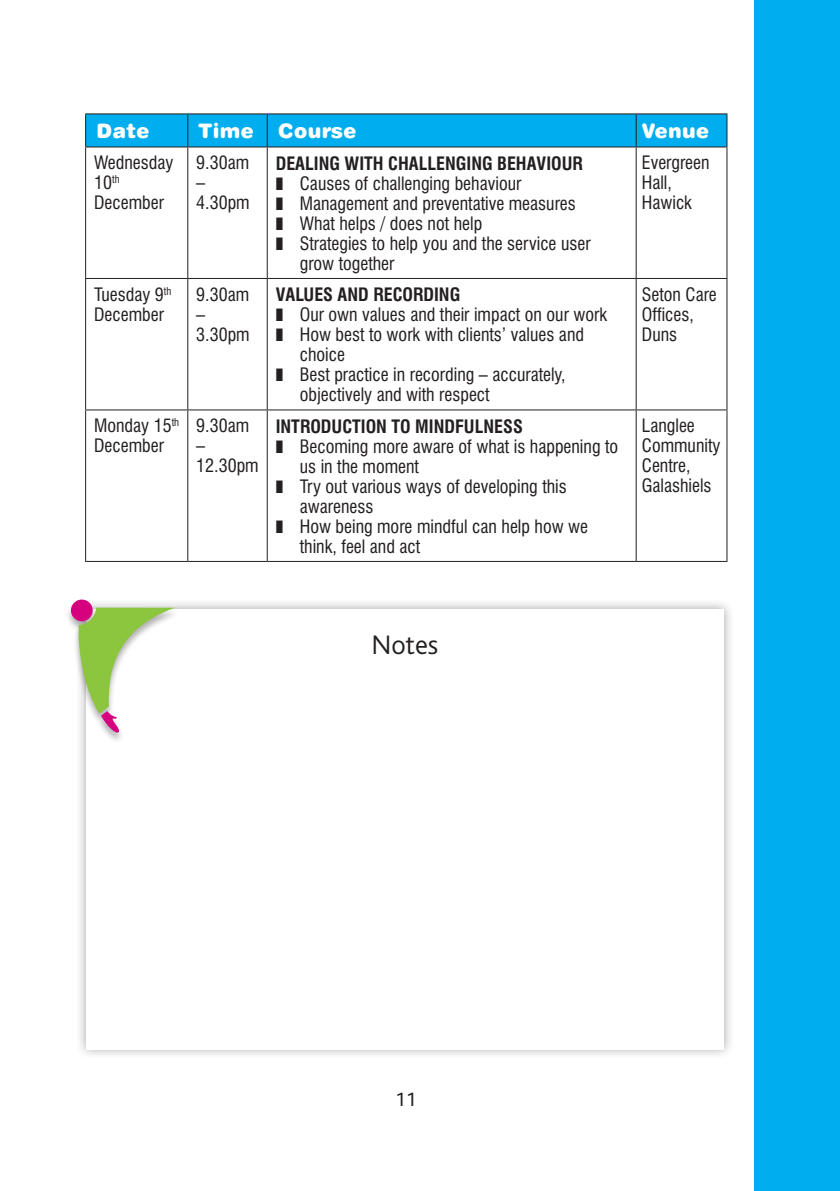
<style>
.page{position:relative;width:840px;height:1191px;background:#fff}
.page>*{position:absolute;margin:0;border:0;box-sizing:border-box;transform-origin:0 0}
.t1{font:300 28px "Bliss";letter-spacing:-.005em;color:#231f20}
.t2{font:20px "Swiss 721 BT Black Rounded";letter-spacing:.02em;color:#fff}
.t3{font:20px "Bliss";color:#231f20}
.t4{font:condensed 18px/20px "Swiss 721 BT";color:#231f20}
.t5{font:700 condensed 18px "Swiss 721 BT";color:#231f20}
</style>
<div class="page">
<div style="left:754px;top:0;width:85px;height:1191px;background:#00aeef"></div>
<div style="left:86px;top:114px;width:640px;height:32px;background:#00aeef"></div>
<hr style="left:726px;top:147px;width:1px;height:131px;background:#231f20">
<hr style="left:726px;top:279px;width:1px;height:130px;background:#231f20">
<hr style="left:85px;top:278px;width:103px;height:1px;background:#231f20">
<hr style="left:188px;top:278px;width:79px;height:1px;background:#231f20">
<hr style="left:267px;top:278px;width:368px;height:1px;background:#231f20">
<hr style="left:635px;top:278px;width:92px;height:1px;background:#231f20">
<hr style="left:85px;top:409px;width:103px;height:1px;background:#231f20">
<hr style="left:188px;top:409px;width:79px;height:1px;background:#231f20">
<hr style="left:267px;top:409px;width:368px;height:1px;background:#231f20">
<hr style="left:635px;top:409px;width:92px;height:1px;background:#231f20">
<hr style="left:85px;top:113px;width:103px;height:1px;background:#231f20">
<hr style="left:85px;top:114px;width:1px;height:32px;background:#231f20">
<hr style="left:85px;top:146px;width:103px;height:1px;background:#231f20">
<hr style="left:85px;top:561px;width:103px;height:1px;background:#231f20">
<hr style="left:188px;top:561px;width:79px;height:1px;background:#231f20">
<hr style="left:267px;top:561px;width:368px;height:1px;background:#231f20">
<hr style="left:635px;top:561px;width:92px;height:1px;background:#231f20">
<hr style="left:188px;top:113px;width:79px;height:1px;background:#231f20">
<hr style="left:187px;top:114px;width:1px;height:32px;background:#231f20">
<hr style="left:85px;top:147px;width:1px;height:131px;background:#231f20">
<hr style="left:188px;top:146px;width:79px;height:1px;background:#231f20">
<hr style="left:187px;top:147px;width:1px;height:131px;background:#231f20">
<hr style="left:266px;top:147px;width:1px;height:131px;background:#231f20">
<hr style="left:635px;top:147px;width:1px;height:131px;background:#231f20">
<hr style="left:85px;top:279px;width:1px;height:130px;background:#231f20">
<hr style="left:187px;top:279px;width:1px;height:130px;background:#231f20">
<hr style="left:266px;top:279px;width:1px;height:130px;background:#231f20">
<hr style="left:635px;top:279px;width:1px;height:130px;background:#231f20">
<hr style="left:267px;top:113px;width:368px;height:1px;background:#231f20">
<hr style="left:266px;top:114px;width:1px;height:32px;background:#231f20">
<hr style="left:267px;top:146px;width:368px;height:1px;background:#231f20">
<hr style="left:85px;top:410px;width:1px;height:151px;background:#231f20">
<hr style="left:187px;top:410px;width:1px;height:151px;background:#231f20">
<hr style="left:266px;top:410px;width:1px;height:151px;background:#231f20">
<hr style="left:635px;top:410px;width:1px;height:151px;background:#231f20">
<hr style="left:635px;top:113px;width:92px;height:1px;background:#231f20">
<hr style="left:635px;top:114px;width:1px;height:32px;background:#231f20">
<hr style="left:726px;top:114px;width:1px;height:32px;background:#231f20">
<hr style="left:635px;top:146px;width:92px;height:1px;background:#231f20">
<hr style="left:726px;top:410px;width:1px;height:151px;background:#231f20">
<div style="left:75px;top:598px;width:659px;height:461px;background:#231f20;opacity:.4"></div>
<div style="left:86px;top:609px;width:637px;height:440px;background:#fff"></div>
<div style="left:65px;top:599px;width:115px;height:144px;background:#231f20;opacity:.35"></div>
<div style="left:71px;top:599px;width:22px;height:22px;background:#d6017f;border-radius:50%"></div>
<svg style="left:79px;top:607px;width:96px;height:127px"></svg>
<p class="t2" style="left:96px;top:119px;width:54px">Date</p>
<p class="t2" style="left:198px;top:119px;width:159px">Time Course</p>
<p class="t2" style="left:641px;top:119px;width:68px">Venue</p>
<p class="t4" style="left:94px;top:153px;width:81px">Wednesday<br>10<sup>th<br></sup>December</p>
<p class="t4" style="left:196px;top:153px;width:55px">9.30am –<br>4.30pm</p>
<p class="t5" style="left:275px;top:153px;width:308px">DEALING WITH CHALLENGING BEHAVIOUR</p>
<p class="t4" style="left:641px;top:153px;width:69px">Evergreen<br>Hall,<br>Hawick</p>
<p class="t4" style="left:275px;top:173px;width:247px">❚ Causes of challenging behaviour</p>
<p class="t4" style="left:275px;top:193px;width:301px">❚ Management and preventative measures</p>
<p class="t4" style="left:275px;top:213px;width:208px">❚ What helps / does not help</p>
<p class="t4" style="left:275px;top:233px;width:316px">❚ Strategies to help you and the service user</p>
<p class="t4" style="left:299px;top:253px;width:96px">grow together</p>
<p class="t4" style="left:94px;top:284px;width:79px">Tuesday 9<sup>th<br></sup>December</p>
<p class="t4" style="left:196px;top:284px;width:55px">9.30am –<br>3.30pm</p>
<p class="t5" style="left:275px;top:284px;width:186px">VALUES AND RECORDING</p>
<p class="t4" style="left:275px;top:305px;width:332px">❚ Our own values and their impact on our work</p>
<p class="t4" style="left:275px;top:325px;width:309px">❚ How best to work with clients’ values and</p>
<p class="t4" style="left:299px;top:345px;width:47px">choice</p>
<p class="t4" style="left:275px;top:365px;width:291px">❚ Best practice in recording – accurately,</p>
<p class="t4" style="left:299px;top:385px;width:191px">objectively and with respect</p>
<p class="t4" style="left:94px;top:415px;width:86px">Monday 15<sup>th<br></sup>December</p>
<p class="t4" style="left:196px;top:416px;width:64px">9.30am –<br>12.30pm</p>
<p class="t5" style="left:275px;top:415px;width:248px">INTRODUCTION TO MINDFULNESS</p>
<p class="t4" style="left:275px;top:436px;width:344px">❚ Becoming more aware of what is happening to</p>
<p class="t4" style="left:299px;top:456px;width:121px">us in the moment</p>
<p class="t4" style="left:275px;top:476px;width:292px">❚ Try out various ways of developing this</p>
<p class="t4" style="left:299px;top:496px;width:75px">awareness</p>
<p class="t4" style="left:275px;top:516px;width:314px">❚ How being more mindful can help how we</p>
<p class="t4" style="left:299px;top:536px;width:122px">think, feel and act</p>
<p class="t4" style="left:641px;top:284px;width:76px">Seton Care<br>Offices,<br>Duns</p>
<p class="t4" style="left:641px;top:415px;width:80px">Langlee<br>Community<br>Centre,<br>Galashiels</p>
<h1 class="t1" style="left:371px;top:630px;width:68px">Notes</h1>
<p class="t3" style="left:395px;top:1088px;width:22px">11</p>
</div>
